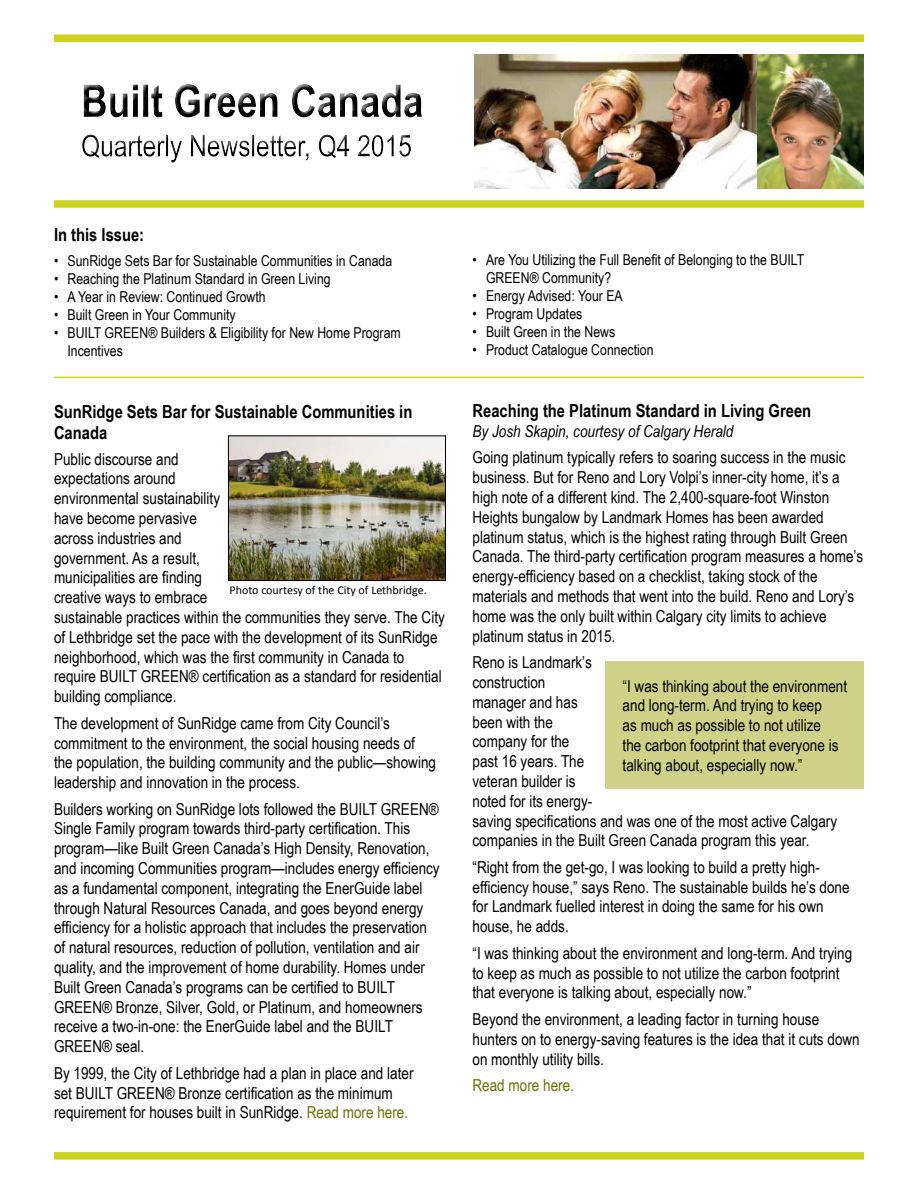
<style>
.page{position:relative;width:918px;height:1188px;background:#fff}
.page>*{position:absolute;margin:0;border:0;box-sizing:border-box;transform-origin:0 0}
.t1{font:700 18px/21.6px "Arial Narrow";color:#000}
.t2{font:16.5px/19.8px "Arial Narrow";color:#000}
.t3{font:italic 16.5px "Arial Narrow";color:#000}
.t4{font:16.5px "Arial Narrow";color:#6b7205}
.t5{font:15px/18px "Arial Narrow";color:#000}
.t6{font:12px "Calibri";color:#000}
.s1{color:#6b7205}
</style>
<div class="page">
<div style="left:54px;top:1152px;width:810px;height:8px;background:#cdd31f"></div>
<img style="left:474px;top:54px;width:390px;height:135px">
<div style="left:78px;top:80px;width:351px;height:44px;background:#000;opacity:.75"></div>
<div style="left:78px;top:130px;width:340px;height:38px;background:#000;opacity:.75"></div>
<div style="left:606px;top:661px;width:258px;height:128px;background:#ced289"></div>
<div style="left:54px;top:34px;width:810px;height:8px;background:#cdd31f"></div>
<hr style="left:54px;top:377px;width:810px;height:1px;background:#cdd31f">
<div style="left:54px;top:200px;width:810px;height:8px;background:#cdd31f"></div>
<img style="left:230px;top:437px;width:214px;height:142px">
<div style="left:228px;top:435px;width:218px;height:146px;border:1px solid #000"></div>
<p class="t1" style="left:54px;top:223px;width:92px">In this Issue:</p>
<p class="t5" style="left:54px;top:251px;width:340px">• SunRidge Sets Bar for Sustainable Communities in Canada</p>
<p class="t5" style="left:54px;top:269px;width:278px">• Reaching the Platinum Standard in Green Living</p>
<p class="t5" style="left:54px;top:287px;width:213px">• A Year in Review: Continued Growth</p>
<p class="t5" style="left:54px;top:305px;width:183px">• Built Green in Your Community</p>
<p class="t5" style="left:68px;top:323px;width:335px;text-indent:-14px">• BUILT GREEN® Builders &amp; Eligibility for New Home Program<br>Incentives</p>
<p class="t1" style="left:54px;top:400px;width:360px">SunRidge Sets Bar for Sustainable Communities in<br>Canada</p>
<p class="t2" style="left:54px;top:448px;width:392px">Public discourse and<br>expectations around<br>environmental sustainability<br>have become pervasive<br>across industries and<br>government. As a result,<br>municipalities are finding<br>creative ways to embrace<br>sustainable practices within the communities they serve. The City of Lethbridge set the pace with the development of its SunRidge neighborhood, which was the first community in Canada to require BUILT GREEN® certification as a standard for residential building compliance.</p>
<p class="t2" style="left:54px;top:712px;width:384px">The development of SunRidge came from City Council’s commitment to the environment, the social housing needs of the population, the building community and the public—showing leadership and innovation in the process.</p>
<p class="t2" style="left:54px;top:798px;width:387px">Builders working on SunRidge lots followed the BUILT GREEN® Single Family program towards third-party certification. This program—like Built Green Canada’s High Density, Renovation, and incoming Communities program—includes energy efficiency as a fundamental component, integrating the EnerGuide label through Natural Resources Canada, and goes beyond energy efficiency for a holistic approach that includes the preservation of natural resources, reduction of pollution, ventilation and air quality, and the improvement of home durability. Homes under Built Green Canada’s programs can be certified to BUILT GREEN® Bronze, Silver, Gold, or Platinum, and homeowners receive a two-in-one: the EnerGuide label and the BUILT GREEN® seal.</p>
<p class="t2" style="left:54px;top:1062px;width:361px">By 1999, the City of Lethbridge had a plan in place and later set BUILT GREEN® Bronze certification as the minimum requirement for houses built in SunRidge. <span class="s1">Read more here.</span></p>
<p class="t6" style="left:230px;top:582px;width:199px">Photo courtesy of the City of Lethbridge.</p>
<p class="t5" style="left:486px;top:250px;width:320px;text-indent:-14px">• Are You Utilizing the Full Benefit of Belonging to the BUILT<br>GREEN® Community?</p>
<p class="t5" style="left:472px;top:286px;width:152px">• Energy Advised: Your EA</p>
<p class="t5" style="left:472px;top:304px;width:111px">• Program Updates</p>
<p class="t5" style="left:472px;top:322px;width:144px">• Built Green in the News</p>
<p class="t5" style="left:472px;top:340px;width:183px">• Product Catalogue Connection</p>
<p class="t1" style="left:472px;top:399px;width:340px">Reaching the Platinum Standard in Living Green</p>
<p class="t3" style="left:472px;top:420px;width:262px">By Josh Skapin, courtesy of Calgary Herald</p>
<p class="t2" style="left:472px;top:447px;width:392px">Going platinum typically refers to soaring success in the music business. But for Reno and Lory Volpi’s inner-city home, it’s a high note of a different kind. The 2,400-square-foot Winston Heights bungalow by Landmark Homes has been awarded platinum status, which is the highest rating through Built Green Canada. The third-party certification program measures a home’s energy-efficiency based on a checklist, taking stock of the materials and methods that went into the build. Reno and Lory’s home was the only built within Calgary city limits to achieve platinum status in 2015.</p>
<p class="t2" style="left:472px;top:652px;width:366px">Reno is Landmark’s<br>construction<br>manager and has<br>been with the<br>company for the<br>past 16 years. The<br>veteran builder is<br>noted for its energy-<br>saving specifications and was one of the most active Calgary companies in the Built Green Canada program this year.</p>
<p class="t2" style="left:472px;top:857px;width:379px">“Right from the get-go, I was looking to build a pretty high&shy;efficiency house,” says Reno. The sustainable builds he’s done for Landmark fuelled interest in doing the same for his own house, he adds.</p>
<p class="t2" style="left:472px;top:942px;width:381px">“I was thinking about the environment and long-term. And trying to keep as much as possible to not utilize the carbon footprint that everyone is talking about, especially now.”</p>
<p class="t2" style="left:472px;top:1009px;width:389px">Beyond the environment, a leading factor in turning house hunters on to energy-saving features is the idea that it cuts down on monthly utility bills.</p>
<p class="t4" style="left:472px;top:1073px;width:103px">Read more here.</p>
<p class="t2" style="left:623px;top:675px;width:226px">“I was thinking about the environment and long-term. And trying to keep<br>as much as possible to not utilize<br>the carbon footprint that everyone is talking about, especially now.”</p>
</div>
